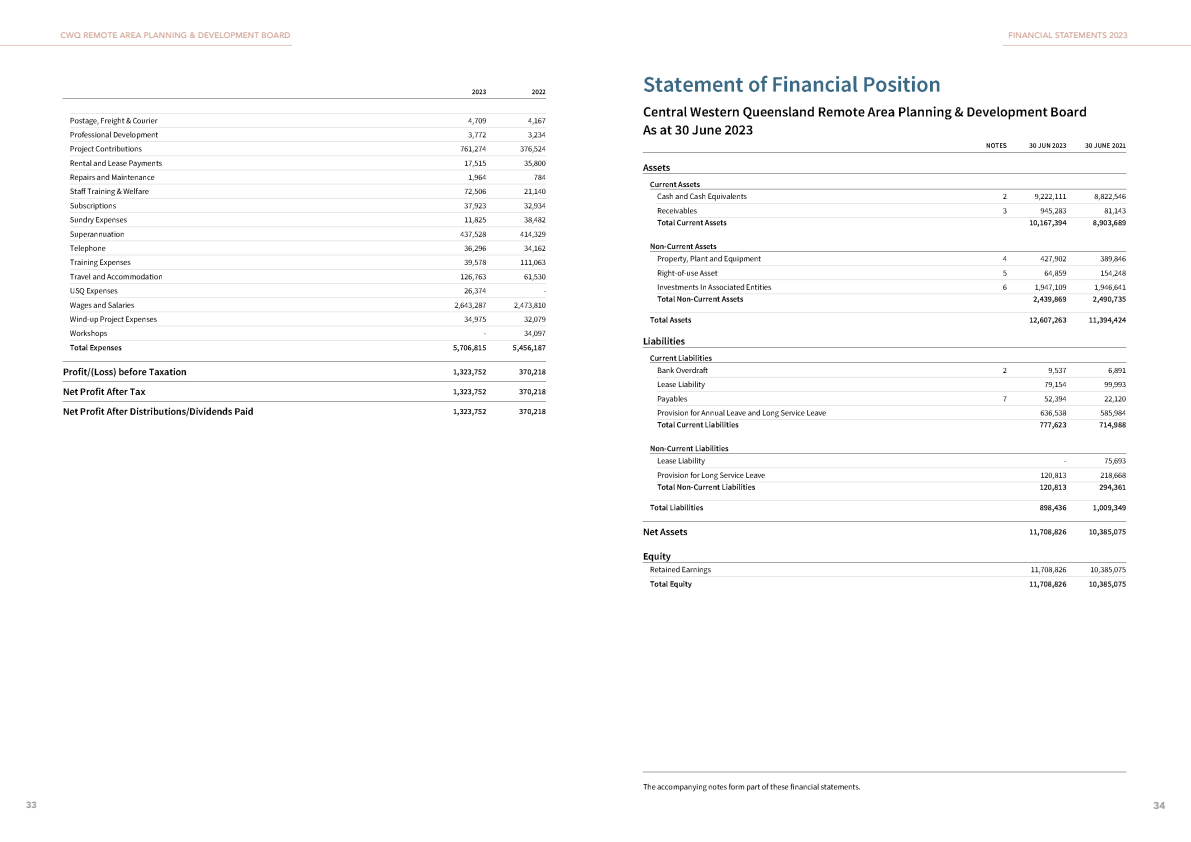
<style>
.page{position:relative;width:1191px;height:842px;background:#fff}
.page>*{position:absolute;margin:0;border:0;box-sizing:border-box;transform-origin:0 0}
.t1{font:900 10px "Avenir";color:#9da0a2}
.t2{font:900 9px "Avenir";color:#9da0a2}
.t3{font:500 8px "Avenir";letter-spacing:.02em;color:#c99887}
</style>
<div class="page">
<hr style="left:1003px;top:45px;width:188px;height:1px;background:#e2c7bc">
<hr style="left:0;top:45px;width:292px;height:1px;background:#e2c7bc">
<img style="left:62px;top:75px;width:1065px;height:717px">
<p class="t3" style="left:60px;top:28px;width:231px">CWQ REMOTE AREA PLANNING &amp; DEVELOPMENT BOARD</p>
<p class="t2" style="left:26px;top:798px;width:12px">33</p>
<p class="t3" style="left:1008px;top:28px;width:121px">FINANCIAL STATEMENTS 2023</p>
<p class="t1" style="left:1153px;top:797px;width:13px">34</p>
</div>
